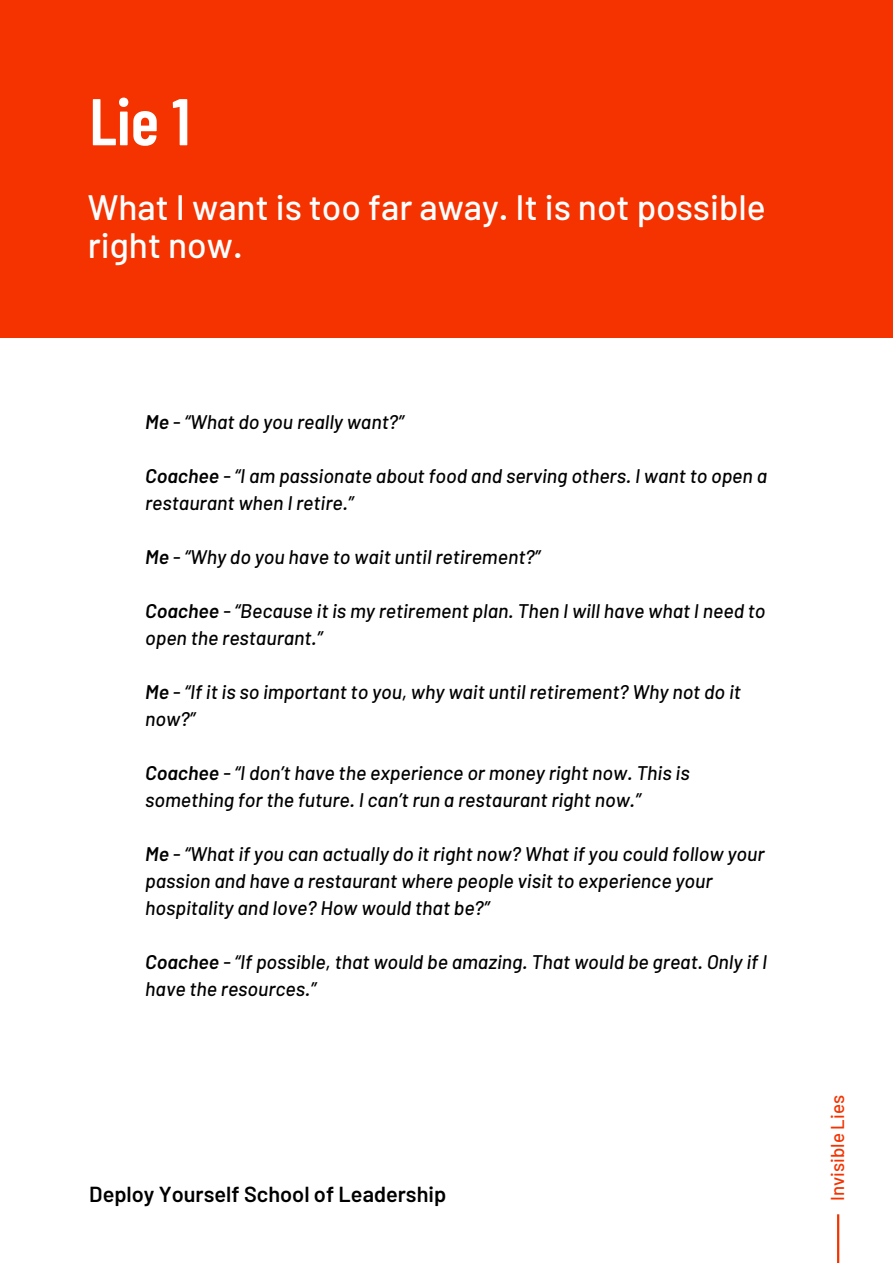
<style>
.page{position:relative;width:893px;height:1264px;background:#fff}
.page>*{position:absolute;margin:0;border:0;box-sizing:border-box;transform-origin:0 0}
.t1{font:600 66px "Barlow Condensed";color:#fff}
.t2{font:500 35.25px/37.5px "Barlow";color:#fff}
.t3{font:600 21.75px "Barlow";color:#000}
.t4{font:italic 500 19.65px/27px "Barlow";color:#000}
.t5{font:500 18.75px "Barlow";color:#f43300}
.s1{font-weight:600}
</style>
<div class="page">
<div style="left:0;top:0;width:892px;height:338px;background:#f43300"></div>
<hr style="left:837px;top:1214px;width:2px;height:48px;background:#f43300">
<h1 class="t1" style="left:89px;top:79px;width:102px">Lie 1</h1>
<h2 class="t2" style="left:88px;top:187px;width:679px">What I want is too far away. It is not possible right now.</h2>
<p class="t4" style="left:145px;top:407px;width:260px"><span class="s1">Me</span> - “What do you really want?”</p>
<p class="t4" style="left:145px;top:461px;width:623px"><span class="s1">Coachee</span> - “I am passionate about food and serving others. I want to open a restaurant when I retire.”</p>
<p class="t4" style="left:145px;top:542px;width:396px"><span class="s1">Me</span> - “Why do you have to wait until retirement?”</p>
<p class="t4" style="left:145px;top:596px;width:621px"><span class="s1">Coachee</span> - “Because it is my retirement plan. Then I will have what I need to open the restaurant.”</p>
<p class="t4" style="left:145px;top:677px;width:597px"><span class="s1">Me</span> - “If it is so important to you, why wait until retirement? Why not do it now?”</p>
<p class="t4" style="left:145px;top:758px;width:546px"><span class="s1">Coachee</span> - “I don’t have the experience or money right now. This is something for the future. I can’t run a restaurant right now.”</p>
<p class="t4" style="left:145px;top:839px;width:620px"><span class="s1">Me</span> - “What if you can actually do it right now? What if you could follow your passion and have a restaurant where people visit to experience your hospitality and love? How would that be?”</p>
<p class="t4" style="left:145px;top:947px;width:623px"><span class="s1">Coachee</span> - “If possible, that would be amazing. That would be great. Only if I have the resources.”</p>
<p class="t3" style="left:89px;top:1180px;width:358px">Deploy Yourself School of Leadership</p>
<p class="t5" style="left:825px;top:1200px;width:107px;rotate:-90deg">Invisible Lies</p>
</div>
